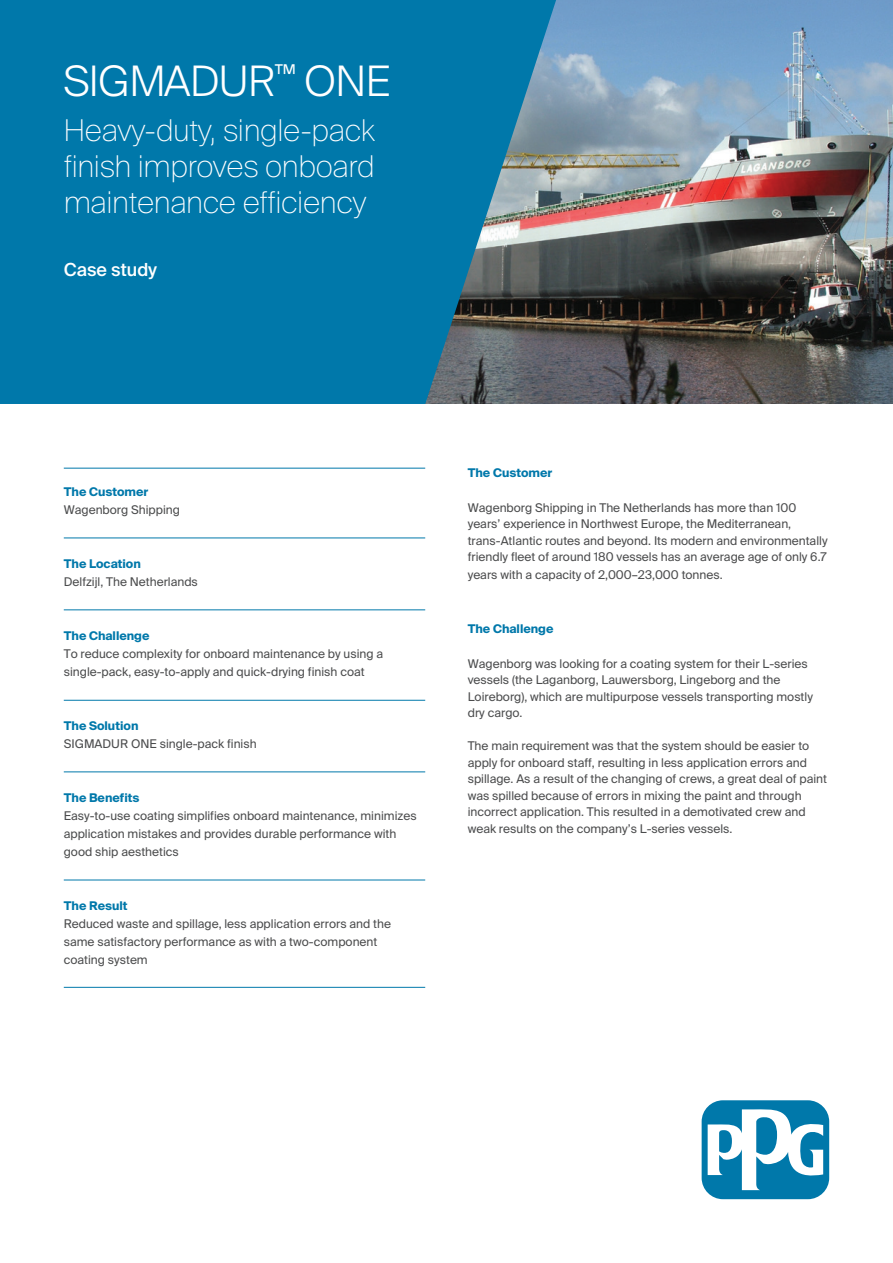
<style>
.page{position:relative;width:893px;height:1263px;background:#fff}
.page>*{position:absolute;margin:0;border:0;box-sizing:border-box;transform-origin:0 0}
.t1{font:300 42px "Suisse Intl";letter-spacing:-.01em;color:#fff}
.t2{font:100 30px/36px "Suisse Intl";letter-spacing:-.01em;color:#fff;text-align:justify}
.t3{font:500 18px "Suisse Intl";color:#fff}
.t4{font:12px/16.5px "Suisse Intl";color:#4b4c4d}
.t5{font:700 12px "Suisse Intl";color:#0078aa}
</style>
<div class="page">
<div style="left:702px;top:1100px;width:127px;height:99px;background:#0078aa;border-radius:21px"></div>
<svg style="left:708px;top:1109px;width:115px;height:81px"></svg>
<hr style="left:64px;top:537px;width:361px;height:1px;background:#0078aa">
<hr style="left:64px;top:468px;width:361px;height:1px;background:#0078aa">
<hr style="left:64px;top:609px;width:361px;height:1px;background:#0078aa">
<hr style="left:64px;top:700px;width:361px;height:1px;background:#0078aa">
<hr style="left:64px;top:771px;width:361px;height:1px;background:#0078aa">
<hr style="left:64px;top:880px;width:361px;height:1px;background:#0078aa">
<hr style="left:64px;top:987px;width:361px;height:1px;background:#0078aa">
<img style="left:556px;top:0;width:337px;height:404px">
<svg style="left:0;top:0;width:556px;height:404px;background:#0d77a4"></svg>
<p class="t1" style="left:64px;top:57px;width:328px">SIGMADUR<sup>™</sup> ONE</p>
<p class="t2" style="left:64px;top:113px;width:313px">Heavy-duty, single-pack finish improves onboard maintenance efficiency</p>
<p class="t3" style="left:64px;top:259px;width:95px">Case study</p>
<p class="t5" style="left:64px;top:485px;width:86px">The Customer</p>
<p class="t4" style="left:64px;top:502px;width:118px">Wagenborg Shipping</p>
<p class="t5" style="left:64px;top:557px;width:79px">The Location</p>
<p class="t4" style="left:64px;top:574px;width:136px">Delfzijl, The Netherlands</p>
<p class="t5" style="left:64px;top:629px;width:87px">The Challenge</p>
<p class="t4" style="left:64px;top:646px;width:321px">To reduce complexity for onboard maintenance by using a</p>
<p class="t4" style="left:64px;top:664px;width:302px">single-pack, easy-to-apply and quick-drying finish coat</p>
<p class="t5" style="left:64px;top:719px;width:76px">The Solution</p>
<p class="t4" style="left:64px;top:736px;width:194px">SIGMADUR ONE single-pack finish</p>
<p class="t5" style="left:64px;top:791px;width:77px">The Benefits</p>
<p class="t4" style="left:64px;top:807px;width:354px;line-height:18px">Easy-to-use coating simplifies onboard maintenance, minimizes application mistakes and provides durable performance with good ship aesthetics</p>
<p class="t5" style="left:64px;top:899px;width:65px">The Result</p>
<p class="t4" style="left:64px;top:916px;width:329px">Reduced waste and spillage, less application errors and the</p>
<p class="t4" style="left:64px;top:934px;width:315px">same satisfactory performance as with a two-component</p>
<p class="t4" style="left:64px;top:952px;width:85px">coating system</p>
<p class="t5" style="left:468px;top:466px;width:86px">The Customer</p>
<p class="t4" style="left:468px;top:499px;width:361px">Wagenborg Shipping in The Netherlands has more than 100 years’ experience in Northwest Europe, the Mediterranean, trans-Atlantic routes and beyond. Its modern and environmentally friendly fleet of around 180 vessels has an average age of only 6.7</p>
<p class="t4" style="left:468px;top:567px;width:256px">years with a capacity of 2,000–23,000 tonnes.</p>
<p class="t5" style="left:468px;top:622px;width:87px">The Challenge</p>
<p class="t4" style="left:468px;top:655px;width:347px">Wagenborg was looking for a coating system for their L-series vessels (the Laganborg, Lauwersborg, Lingeborg and the<br>Loireborg), which are multipurpose vessels transporting mostly</p>
<p class="t4" style="left:468px;top:705px;width:56px">dry cargo.</p>
<p class="t4" style="left:468px;top:738px;width:361px">The main requirement was that the system should be easier to apply for onboard staff, resulting in less application errors and spillage. As a result of the changing of crews, a great deal of paint was spilled because of errors in mixing the paint and through incorrect application. This resulted in a demotivated crew and weak results on the company’s L-series vessels.</p>
</div>
